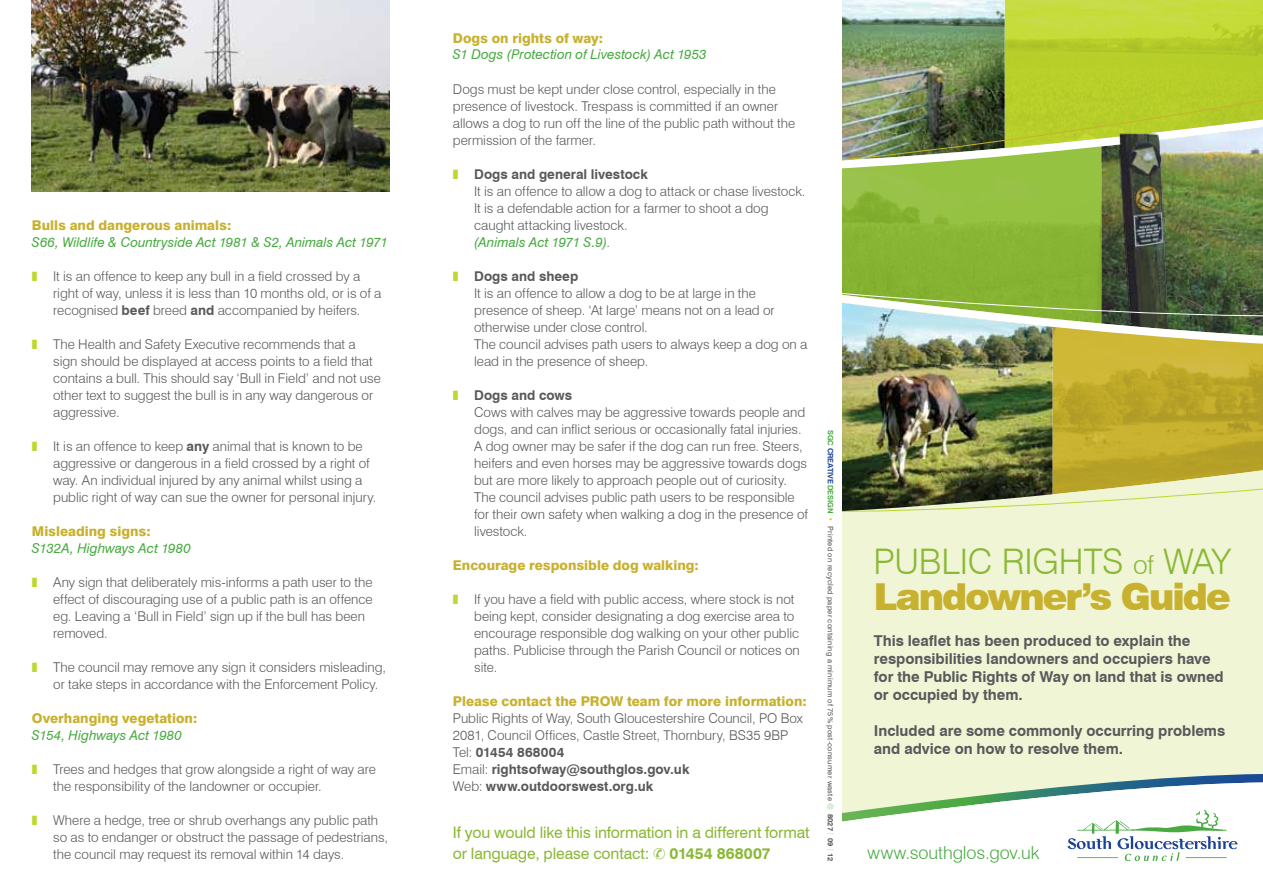
<style>
.page{position:relative;width:1263px;height:893px;background:#fff}
.page>*{position:absolute;margin:0;border:0;box-sizing:border-box;transform-origin:0 0}
.t1{font:900 37.2px "Swiss 721 BT";letter-spacing:-.055em;color:#c8b12f}
.t2{font:300 35.25px "Swiss 721 BT";letter-spacing:-.005em;color:#8bb836}
.t3{font:300 18px "Swiss 721 BT";letter-spacing:-.005em;color:#49aa42}
.t4{font:15.75px/21px "Swiss 721 BT";letter-spacing:-.01em;color:#8bb836}
.t5{font:700 15px/18px "Swiss 721 BT";letter-spacing:-.005em;color:#58595b}
.t6{font:300 13.5px/17px "Swiss 721 BT";color:#58595b}
.t7{font:800 13.5px "Swiss 721 BT";color:#c8b12f}
.t8{font:italic 13.5px "Swiss 721 BT";color:#49aa42}
.t9{font:7.5px "Swiss 721 BT";letter-spacing:.025em;color:#58595b}
.s1{color:#bfd730}
.s2{font-weight:700}
.s3{font-weight:400;font-style:italic;color:#49aa42}
.s4{font-weight:700;color:#49aa42}
.s5{font-weight:700;color:#1b4298}
.s6{font-weight:300;color:#bfd730}
.s7{font-family:"Eclectic Medley STF";color:#49aa42}
.s8{font-size:26.25px}
</style>
<div class="page">
<div style="left:842px;top:0;width:421px;height:861px;background:#eff5d5"></div>
<img style="left:1052px;top:344px;width:211px;height:125px">
<img style="left:842px;top:344px;width:210px;height:125px">
<svg style="left:842px;top:469px;width:421px;height:43px"></svg>
<img style="left:842px;top:0;width:421px;height:344px">
<img style="left:32px;top:0;width:357px;height:191px">
<svg style="left:842px;top:774px;width:421px;height:87px"></svg>
<p class="t7" style="left:32px;top:217px;width:201px">Bulls and dangerous animals:</p>
<p class="t8" style="left:32px;top:234px;width:358px">S66, Wildlife &amp; Countryside Act 1981 &amp; S2, Animals Act 1971</p>
<p class="t6" style="left:53px;top:267px;width:330px;text-indent:-21px"><span class="s1">❚</span> It is an offence to keep any bull in a field crossed by a right of way, unless it is less than 10 months old, or is of a recognised <span class="s2">beef</span> breed <span class="s2">and</span> accompanied by heifers.</p>
<p class="t6" style="left:53px;top:335px;width:329px;text-indent:-21px"><span class="s1">❚</span> The Health and Safety Executive recommends that a sign should be displayed at access points to a field that contains a bull. This should say ‘Bull in Field’ and not use other text to suggest the bull is in any way dangerous or aggressive.</p>
<p class="t6" style="left:53px;top:437px;width:325px;text-indent:-21px"><span class="s1">❚</span> It is an offence to keep <span class="s2">any</span> animal that is known to be aggressive or dangerous in a field crossed by a right of way. An individual injured by any animal whilst using a public right of way can sue the owner for personal injury.</p>
<p class="t7" style="left:32px;top:523px;width:120px">Misleading signs:</p>
<p class="t8" style="left:32px;top:540px;width:160px">S132A, Highways Act 1980</p>
<p class="t6" style="left:53px;top:573px;width:321px;text-indent:-21px"><span class="s1">❚</span> Any sign that deliberately mis-informs a path user to the effect of discouraging use of a public path is an offence eg. Leaving a ‘Bull in Field’ sign up if the bull has been removed.</p>
<p class="t6" style="left:53px;top:658px;width:334px;text-indent:-21px"><span class="s1">❚</span> The council may remove any sign it considers misleading, or take steps in accordance with the Enforcement Policy.</p>
<p class="t7" style="left:32px;top:710px;width:167px">Overhanging vegetation:</p>
<p class="t8" style="left:32px;top:727px;width:152px">S154, Highways Act 1980</p>
<p class="t6" style="left:53px;top:761px;width:324px;text-indent:-21px"><span class="s1">❚</span> Trees and hedges that grow alongside a right of way are the responsibility of the landowner or occupier.</p>
<p class="t6" style="left:53px;top:812px;width:336px;text-indent:-21px"><span class="s1">❚</span> Where a hedge, tree or shrub overhangs any public path so as to endanger or obstruct the passage of pedestrians, the council may request its removal within 14 days.</p>
<p class="t7" style="left:453px;top:30px;width:152px">Dogs on rights of way:</p>
<p class="t8" style="left:453px;top:46px;width:255px">S1 Dogs (Protection of Livestock) Act 1953</p>
<p class="t6" style="left:453px;top:80px;width:344px">Dogs must be kept under close control, especially in the presence of livestock. Trespass is committed if an owner allows a dog to run off the line of the public path without the permission of the farmer.</p>
<p class="t6" style="left:474px;top:165px;width:333px;text-indent:-21px"><span class="s1">❚</span> <span class="s2">Dogs and general livestock<br></span>It is an offence to allow a dog to attack or chase livestock.<br>It is a defendable action for a farmer to shoot a dog caught attacking livestock.<br><span class="s3">(Animals Act 1971 S.9)</span>.</p>
<p class="t6" style="left:474px;top:267px;width:335px;text-indent:-21px"><span class="s1">❚</span> <span class="s2">Dogs and sheep<br></span>It is an offence to allow a dog to be at large in the presence of sheep. ‘At large’ means not on a lead or otherwise under close control.<br>The council advises path users to always keep a dog on a lead in the presence of sheep.</p>
<p class="t6" style="left:474px;top:386px;width:335px;text-indent:-21px"><span class="s1">❚</span> <span class="s2">Dogs and cows<br></span>Cows with calves may be aggressive towards people and dogs, and can inflict serious or occasionally fatal injuries.<br>A dog owner may be safer if the dog can run free. Steers, heifers and even horses may be aggressive towards dogs but are more likely to approach people out of curiosity.<br>The council advises public path users to be responsible for their own safety when walking a dog in the presence of livestock.</p>
<p class="t7" style="left:453px;top:557px;width:247px">Encourage responsible dog walking:</p>
<p class="t6" style="left:474px;top:591px;width:327px;text-indent:-21px"><span class="s1">❚</span> If you have a field with public access, where stock is not being kept, consider designating a dog exercise area to encourage responsible dog walking on your other public paths. Publicise through the Parish Council or notices on site.</p>
<p class="t7" style="left:453px;top:693px;width:355px">Please contact the PROW team for more information:</p>
<p class="t6" style="left:453px;top:710px;width:351px">Public Rights of Way, South Gloucestershire Council, PO Box 2081, Council Offices, Castle Street, Thornbury, BS35 9BP Tel: <span class="s2">01454 868004<br></span>Email: <span class="s2">rightsofway@southglos.gov.uk<br></span>Web: <span class="s2">www.outdoorswest.org.uk</span></p>
<p class="t4" style="left:453px;top:822px;width:358px">If you would like this information in a different format or language, please contact: ✆ <span class="s2">01454 868007</span></p>
<p class="t9" style="left:835px;top:430px;width:433px;rotate:90deg"><span class="s4">SGC</span> <span class="s5">CREATIVE</span> <span class="s4">DESIGN</span> <span class="s6">•</span> Printed on recycled paper containing a minimum of 75% post-consumer waste <span class="s7">S</span> <span class="s2">8027</span> <span class="s6">|</span> <span class="s2">09</span> <span class="s6">|</span> <span class="s2">12</span></p>
<h2 class="t2" style="left:873px;top:540px;width:359px">Public Rights <span class="s8">of</span> Way</h2>
<h1 class="t1" style="left:874px;top:574px;width:358px">Landowner’s Guide</h1>
<p class="t5" style="left:874px;top:631px;width:351px">This leaflet has been produced to explain the responsibilities landowners and occupiers have for the Public Rights of Way on land that is owned or occupied by them.</p>
<p class="t5" style="left:874px;top:721px;width:353px">Included are some commonly occurring problems and advice on how to resolve them.</p>
<h3 class="t3" style="left:867px;top:842px;width:173px">www.southglos.gov.uk</h3>
</div>
